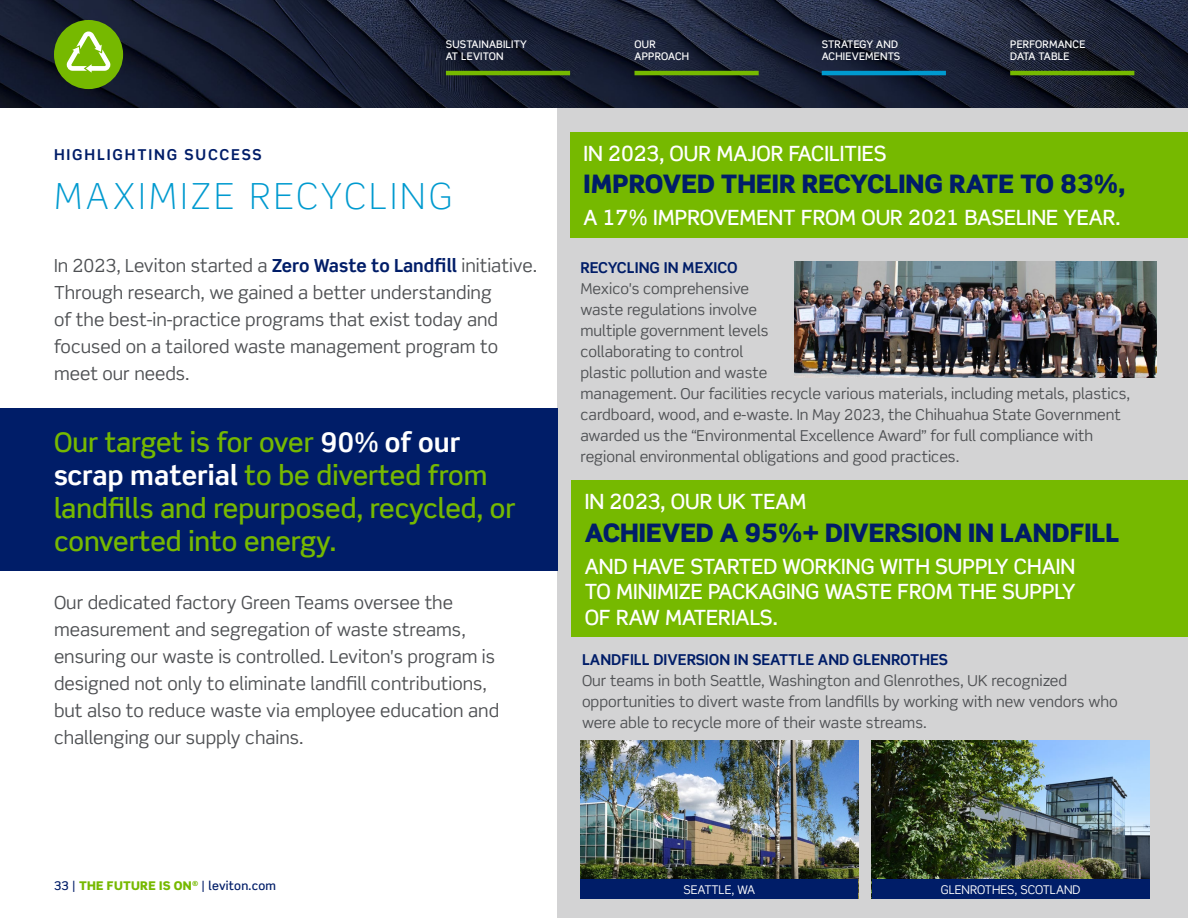
<style>
.page{position:relative;width:1188px;height:918px;background:#fff}
.page>*{position:absolute;margin:0;border:0;box-sizing:border-box;transform-origin:0 0}
.t1{font:300 36px "Scene Std";letter-spacing:.1em;color:#009acf}
.t2{font:500 27px/33px "Scene Std";color:#76b900}
.t3{font:900 25.5px "Scene Std";color:#001d68}
.t4{font:500 21px/25.5px "Scene Std";color:#fff;text-align:justify}
.t5{font:18px/27px "Scene Std";color:#4e5053}
.t6{font:15px/21px "Scene Std";color:#4e5053}
.t7{font:700 15px "Scene Std";color:#001d68}
.t8{font:700 15px "Scene Std";letter-spacing:.12em;color:#001d68}
.t9{font:500 12px "Scene Std";letter-spacing:.02em;color:#001d68}
.t10{font:12px "Scene Std";color:#fff}
.t11{font:500 10.5px/12.6px "Scene Std";letter-spacing:.02em;color:#fff}
.s1{font-weight:700;color:#001d68}
.s2{font-weight:700;color:#fff}
.s3{font-weight:900;color:#76b900}
</style>
<div class="page">
<img style="left:0;top:0;width:1188px;height:108px">
<div style="left:557px;top:108px;width:631px;height:810px;background:#d3d3d4"></div>
<div style="left:0;top:409px;width:557px;height:162px;background:#001d68"></div>
<hr style="left:446px;top:71px;width:124px;height:4px;background:#76b900">
<hr style="left:634px;top:71px;width:125px;height:4px;background:#76b900">
<hr style="left:822px;top:71px;width:124px;height:4px;background:#009acf">
<hr style="left:1010px;top:71px;width:124px;height:4px;background:#76b900">
<div style="left:570px;top:132px;width:618px;height:106px;background:#76b900"></div>
<div style="left:571px;top:481px;width:617px;height:156px;background:#76b900"></div>
<img style="left:872px;top:741px;width:277px;height:138px">
<img style="left:580px;top:741px;width:278px;height:138px">
<img style="left:795px;top:262px;width:362px;height:115px">
<div style="left:580px;top:879px;width:278px;height:19px;background:#001d68"></div>
<div style="left:872px;top:879px;width:277px;height:19px;background:#001d68"></div>
<div style="left:54px;top:20px;width:69px;height:69px;background:#76b900;border-radius:50%"></div>
<svg style="left:66px;top:32px;width:45px;height:41px"></svg>
<p class="t11" style="left:446px;top:38px;width:83px">SUSTAINABILITY<br>AT LEVITON</p>
<p class="t11" style="left:634px;top:38px;width:56px">OUR<br>APPROACH</p>
<p class="t11" style="left:822px;top:38px;width:80px">STRATEGY AND<br>ACHIEVEMENTS</p>
<p class="t11" style="left:1010px;top:38px;width:77px">PERFORMANCE<br>DATA TABLE</p>
<p class="t8" style="left:54px;top:145px;width:209px">HIGHLIGHTING SUCCESS</p>
<h1 class="t1" style="left:54px;top:174px;width:400px">MAXIMIZE RECYCLING</h1>
<p class="t5" style="left:54px;top:252px;width:485px">In 2023, Leviton started a <span class="s1">Zero Waste to Landfill</span> initiative.<br>Through research, we gained a better understanding<br>of the best-in-practice programs that exist today and focused on a tailored waste management program to meet our needs.</p>
<h2 class="t2" style="left:54px;top:425px;width:463px">Our target is for over <span class="s2">90% of our scrap material</span> to be diverted from landfills and repurposed, recycled, or converted into energy.</h2>
<p class="t5" style="left:54px;top:589px;width:447px">Our dedicated factory Green Teams oversee the measurement and segregation of waste streams, ensuring our waste is controlled. Leviton's program is designed not only to eliminate landfill contributions, but also to reduce waste via employee education and challenging our supply chains.</p>
<h3 class="t4" style="left:584px;top:140px;width:304px">IN 2023, OUR MAJOR FACILITIES</h3>
<h3 class="t3" style="left:584px;top:167px;width:544px">IMPROVED THEIR RECYCLING RATE TO 83%,</h3>
<h3 class="t4" style="left:584px;top:205px;width:539px">A 17% IMPROVEMENT FROM OUR 2021 BASELINE YEAR.</h3>
<p class="t7" style="left:580px;top:259px;width:159px">RECYCLING IN MEXICO</p>
<p class="t6" style="left:580px;top:278px;width:551px">Mexico's comprehensive<br>waste regulations involve<br>multiple government levels<br>collaborating to control<br>plastic pollution and waste<br>management. Our facilities recycle various materials, including metals, plastics, cardboard, wood, and e-waste. In May 2023, the Chihuahua State Government awarded us the “Environmental Excellence Award” for full compliance with regional environmental obligations and good practices.</p>
<h3 class="t4" style="left:585px;top:489px;width:223px">IN 2023, OUR UK TEAM</h3>
<h3 class="t3" style="left:585px;top:516px;width:536px">ACHIEVED A 95%+ DIVERSION IN LANDFILL</h3>
<h3 class="t4" style="left:585px;top:553px;width:492px">AND HAVE STARTED WORKING WITH SUPPLY CHAIN TO MINIMIZE PACKAGING WASTE FROM THE SUPPLY OF RAW MATERIALS.</h3>
<p class="t7" style="left:582px;top:651px;width:368px">LANDFILL DIVERSION IN SEATTLE AND GLENROTHES</p>
<p class="t6" style="left:582px;top:670px;width:537px">Our teams in both Seattle, Washington and Glenrothes, UK recognized opportunities to divert waste from landfills by working with new vendors who were able to recycle more of their waste streams.</p>
<p class="t9" style="left:54px;top:878px;width:224px">33 | <span class="s3">THE FUTURE IS ON</span><sup>®</sup> | leviton.com</p>
<p class="t10" style="left:683px;top:882px;width:73px">SEATTLE, WA</p>
<p class="t10" style="left:941px;top:882px;width:141px">GLENROTHES, SCOTLAND</p>
</div>
